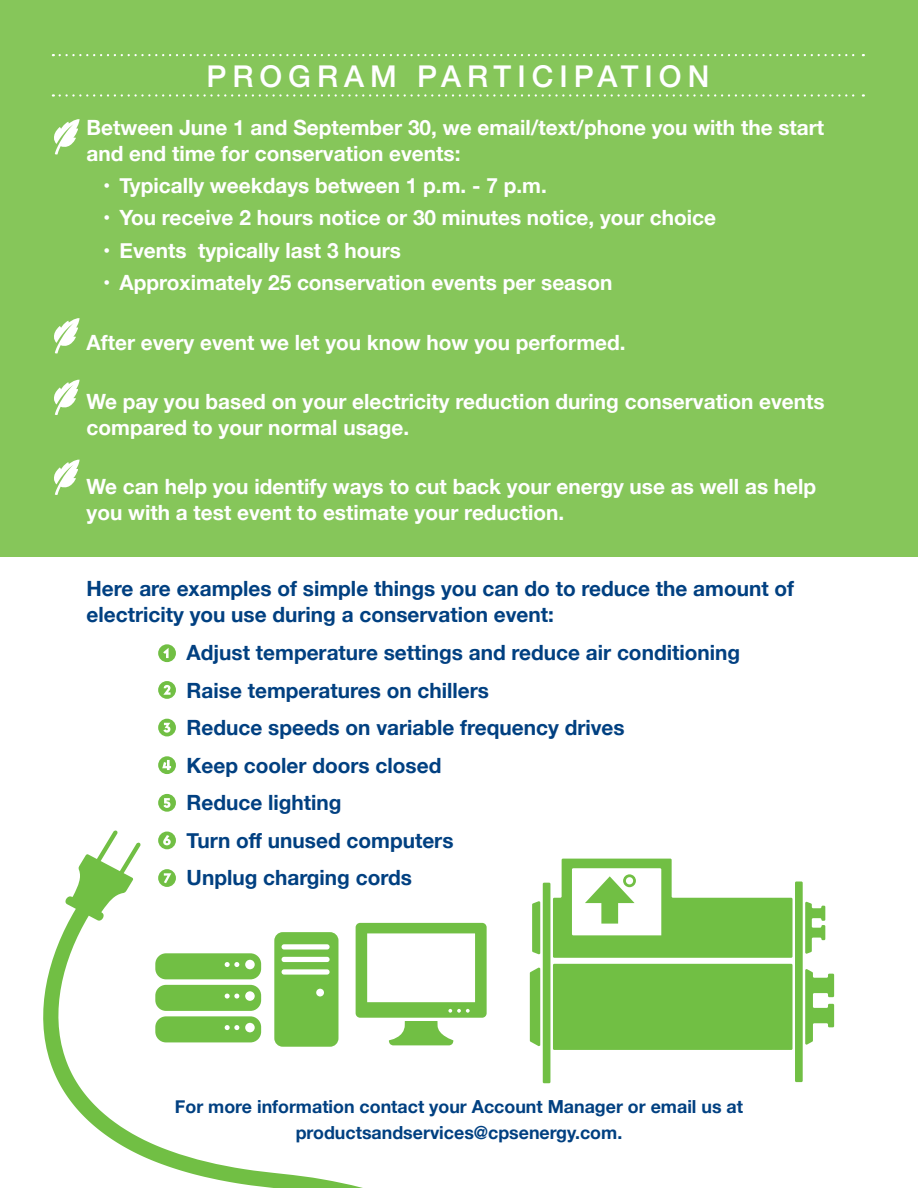
<style>
.page{position:relative;width:918px;height:1188px;background:#fff}
.page>*{position:absolute;margin:0;border:0;box-sizing:border-box;transform-origin:0 0}
.t1{font:500 30px "Helvetica Neue";letter-spacing:.2em;color:#fff}
.t2{font:700 21px/25.5px "Helvetica Neue";color:#fff}
.t3{font:700 21px/25.5px "Helvetica Neue";color:#014081}
.t4{font:700 18px/25.5px "Helvetica Neue";color:#014081;text-align:center}
</style>
<div class="page">
<div style="left:0;top:0;width:918px;height:556px;background:#86c65a"></div>
<svg style="left:60px;top:54px;width:804px;height:2px"></svg>
<svg style="left:60px;top:94px;width:804px;height:3px"></svg>
<svg style="left:158px;top:794px;width:18px;height:18px"></svg>
<svg style="left:158px;top:756px;width:18px;height:18px"></svg>
<svg style="left:158px;top:719px;width:18px;height:17px"></svg>
<svg style="left:158px;top:681px;width:18px;height:18px"></svg>
<svg style="left:158px;top:644px;width:18px;height:18px"></svg>
<svg style="left:574px;top:859px;width:260px;height:224px;fill:#71bf44"></svg>
<svg style="left:43px;top:830px;width:531px;height:358px"></svg>
<svg style="left:54px;top:119px;width:26px;height:36px"></svg>
<svg style="left:54px;top:460px;width:26px;height:35px"></svg>
<svg style="left:54px;top:380px;width:26px;height:35px"></svg>
<svg style="left:54px;top:318px;width:26px;height:36px"></svg>
<p class="t1" style="left:206px;top:52px;width:504px">PROGRAM PARTICIPATION</p>
<p class="t2" style="left:87px;top:116px;width:739px">Between June 1 and September 30, we email/text/phone you with the start and end time for conservation events:</p>
<p class="t2" style="left:103px;top:173px;width:445px">• Typically weekdays between 1 p.m. - 7 p.m.</p>
<p class="t2" style="left:103px;top:206px;width:614px">• You receive 2 hours notice or 30 minutes notice, your choice</p>
<p class="t2" style="left:103px;top:238px;width:299px">• Events typically last 3 hours</p>
<p class="t2" style="left:103px;top:270px;width:511px">• Approximately 25 conservation events per season</p>
<p class="t2" style="left:87px;top:330px;width:541px">After every event we let you know how you performed.</p>
<p class="t2" style="left:87px;top:389px;width:740px">We pay you based on your electricity reduction during conservation events compared to your normal usage.</p>
<p class="t2" style="left:87px;top:475px;width:731px">We can help you identify ways to cut back your energy use as well as help you with a test event to estimate your reduction.</p>
<p class="t3" style="left:87px;top:576px;width:709px">Here are examples of simple things you can do to reduce the amount of electricity you use during a conservation event:</p>
<p class="t3" style="left:187px;top:640px;width:555px">Adjust temperature settings and reduce air conditioning</p>
<p class="t3" style="left:187px;top:678px;width:304px">Raise temperatures on chillers</p>
<p class="t3" style="left:187px;top:715px;width:440px">Reduce speeds on variable frequency drives</p>
<p class="t3" style="left:187px;top:753px;width:256px">Keep cooler doors closed</p>
<p class="t3" style="left:187px;top:790px;width:157px">Reduce lighting</p>
<p class="t3" style="left:187px;top:828px;width:268px">Turn off unused computers</p>
<p class="t3" style="left:187px;top:865px;width:227px">Unplug charging cords</p>
<p class="t4" style="left:175px;top:1095px;width:570px">For more information contact your Account Manager or email us at productsandservices@cpsenergy.com.</p>
</div>
